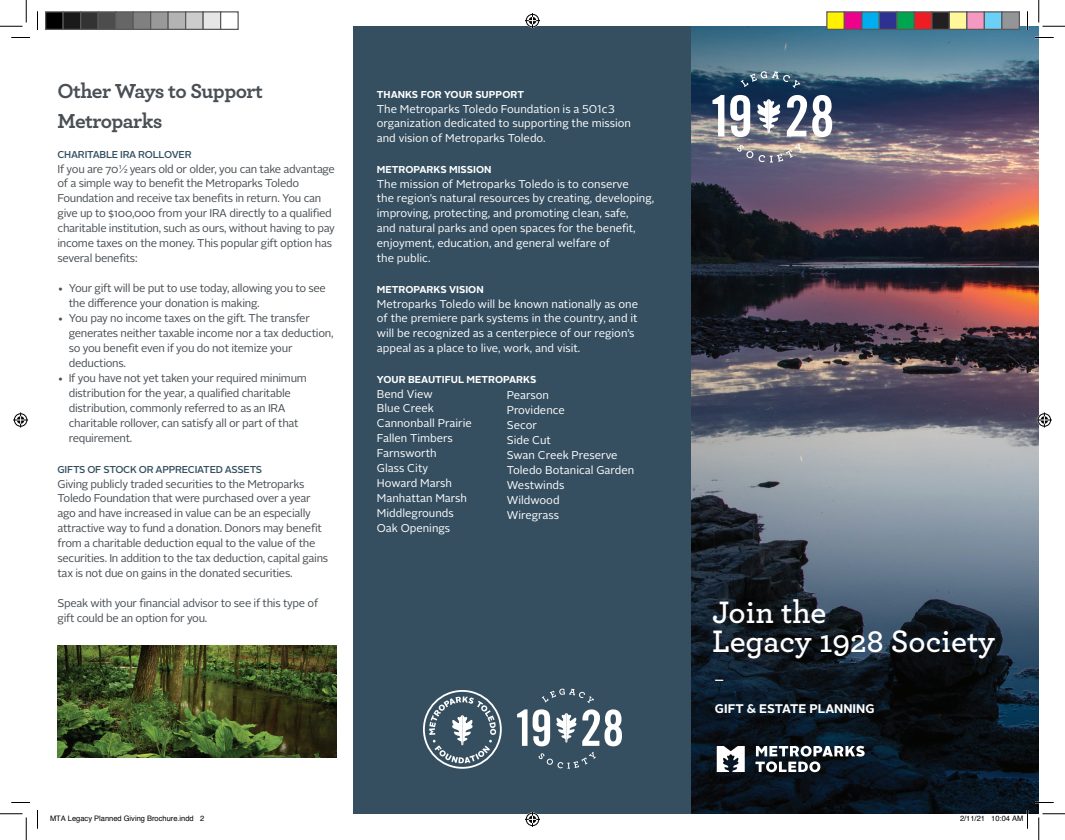
<style>
.page{position:relative;width:1065px;height:840px;background:#fff}
.page>*{position:absolute;margin:0;border:0;box-sizing:border-box;transform-origin:0 0}
.t1{font:600 32.5px/30px "Archer";color:#fff}
.t2{font:700 21.25px/30px "Archer";letter-spacing:-.025em;color:#494f54}
.t3{font:700 12.5px "Alright Sans";color:#fff}
.t4{font:11.25px/15px "Alright Sans";letter-spacing:-.025em;color:#494f54}
.t5{font:11.25px/15px "Alright Sans";color:#fff}
.t6{font:700 10px "Alright Sans";color:#fff}
.t7{font:500 10px "Alright Sans";letter-spacing:-.025em;color:#344f60}
.t8{font:7.5px "Helvetica";color:#000}
</style>
<div class="page">
<img style="left:691px;top:26px;width:348px;height:787px">
<div style="left:354px;top:26px;width:337px;height:788px;background:#354f60"></div>
<svg style="left:787px;top:95px;width:45px;height:42px"></svg>
<svg style="left:730px;top:95px;width:20px;height:42px"></svg>
<svg style="left:712px;top:95px;width:12px;height:42px"></svg>
<svg style="left:757px;top:99px;width:24px;height:34px"></svg>
<svg style="left:737px;top:143px;width:65px;height:20px"></svg>
<svg style="left:741px;top:71px;width:60px;height:17px"></svg>
<svg style="left:755px;top:746px;width:110px;height:26px"></svg>
<svg style="left:717px;top:746px;width:28px;height:26px"></svg>
<div style="left:423px;top:690px;width:79px;height:79px;border:2px solid #fff;border-radius:50%"></div>
<svg style="left:429px;top:696px;width:67px;height:67px"></svg>
<svg style="left:517px;top:709px;width:33px;height:37px"></svg>
<svg style="left:556px;top:709px;width:66px;height:37px"></svg>
<svg style="left:538px;top:752px;width:58px;height:17px"></svg>
<svg style="left:542px;top:689px;width:52px;height:14px"></svg>
<img style="left:58px;top:645px;width:278px;height:113px">
<svg style="left:11px;top:37px;width:19px;height:1px"></svg>
<svg style="left:1035px;top:37px;width:19px;height:1px"></svg>
<svg style="left:11px;top:802px;width:19px;height:1px"></svg>
<svg style="left:1035px;top:802px;width:19px;height:1px"></svg>
<svg style="left:37px;top:11px;width:1px;height:19px"></svg>
<svg style="left:37px;top:810px;width:1px;height:19px"></svg>
<svg style="left:1027px;top:11px;width:1px;height:19px"></svg>
<svg style="left:0;top:0;width:27px;height:27px"></svg>
<svg style="left:0;top:814px;width:27px;height:26px"></svg>
<svg style="left:1039px;top:0;width:26px;height:27px"></svg>
<svg style="left:1039px;top:814px;width:26px;height:26px"></svg>
<svg style="left:525px;top:13px;width:15px;height:15px"></svg>
<svg style="left:525px;top:812px;width:15px;height:15px"></svg>
<svg style="left:13px;top:412px;width:15px;height:16px"></svg>
<svg style="left:1037px;top:412px;width:15px;height:16px"></svg>
<div style="left:46px;top:12px;width:17px;height:17px;background:#000"></div>
<div style="left:45px;top:11px;width:19px;height:19px;border:1px solid #595959"></div>
<div style="left:63px;top:12px;width:18px;height:17px;background:#1a1a1a"></div>
<div style="left:62px;top:11px;width:19px;height:19px;border:1px solid #595959"></div>
<div style="left:81px;top:12px;width:17px;height:17px;background:#333"></div>
<div style="left:80px;top:11px;width:19px;height:19px;border:1px solid #595959"></div>
<div style="left:98px;top:12px;width:18px;height:17px;background:#4d4d4d"></div>
<div style="left:98px;top:11px;width:18px;height:19px;border:1px solid #595959"></div>
<div style="left:116px;top:12px;width:17px;height:17px;background:#666"></div>
<div style="left:115px;top:11px;width:19px;height:19px;border:1px solid #595959"></div>
<div style="left:133px;top:12px;width:18px;height:17px;background:#808080"></div>
<div style="left:132px;top:11px;width:19px;height:19px;border:1px solid #595959"></div>
<div style="left:151px;top:12px;width:17px;height:17px;background:#999"></div>
<div style="left:150px;top:11px;width:19px;height:19px;border:1px solid #595959"></div>
<div style="left:168px;top:12px;width:18px;height:17px;background:#b3b3b3"></div>
<div style="left:168px;top:11px;width:18px;height:19px;border:1px solid #595959"></div>
<div style="left:186px;top:12px;width:17px;height:17px;background:#ccc"></div>
<div style="left:185px;top:11px;width:19px;height:19px;border:1px solid #595959"></div>
<div style="left:203px;top:12px;width:18px;height:17px;background:#e6e6e6"></div>
<div style="left:202px;top:11px;width:19px;height:19px;border:1px solid #595959"></div>
<div style="left:220px;top:11px;width:19px;height:19px;border:1px solid #595959"></div>
<div style="left:827px;top:12px;width:17px;height:17px;background:#fff101"></div>
<div style="left:826px;top:11px;width:19px;height:19px;border:1px solid #595959"></div>
<div style="left:844px;top:12px;width:18px;height:17px;background:#ed028c"></div>
<div style="left:844px;top:11px;width:18px;height:19px;border:1px solid #595959"></div>
<div style="left:862px;top:12px;width:17px;height:17px;background:#00aeef"></div>
<div style="left:861px;top:11px;width:19px;height:19px;border:1px solid #595959"></div>
<div style="left:879px;top:12px;width:18px;height:17px;background:#2e3092"></div>
<div style="left:879px;top:11px;width:19px;height:19px;border:1px solid #595959"></div>
<div style="left:897px;top:12px;width:17px;height:17px;background:#00a54f"></div>
<div style="left:896px;top:11px;width:19px;height:19px;border:1px solid #595959"></div>
<div style="left:914px;top:12px;width:18px;height:17px;background:#ee1d23"></div>
<div style="left:914px;top:11px;width:18px;height:19px;border:1px solid #595959"></div>
<div style="left:932px;top:12px;width:17px;height:17px;background:#231f20"></div>
<div style="left:931px;top:11px;width:19px;height:19px;border:1px solid #595959"></div>
<div style="left:949px;top:12px;width:18px;height:17px;background:#fff79a"></div>
<div style="left:949px;top:11px;width:19px;height:19px;border:1px solid #595959"></div>
<div style="left:967px;top:12px;width:17px;height:17px;background:#f499c2"></div>
<div style="left:966px;top:11px;width:19px;height:19px;border:1px solid #595959"></div>
<div style="left:984px;top:12px;width:18px;height:17px;background:#6bcff6"></div>
<div style="left:984px;top:11px;width:18px;height:19px;border:1px solid #595959"></div>
<div style="left:1002px;top:12px;width:17px;height:17px;background:#939598"></div>
<div style="left:1001px;top:11px;width:19px;height:19px;border:1px solid #595959"></div>
<svg style="left:991px;top:810px;width:37px;height:19px"></svg>
<h2 class="t2" style="left:58px;top:74px;width:207px">Other Ways to Support<br>Metroparks</h2>
<p class="t7" style="left:58px;top:147px;width:69px">CHARITABLE IRA</p>
<p class="t7" style="left:138px;top:147px;width:55px">ROLLOVER</p>
<p class="t4" style="left:58px;top:161px;width:279px">If you are 70½ years old or older, you can take advantage of a simple way to benefit the Metroparks Toledo Foundation and receive tax benefits in return. You can give up to $100,000 from your IRA directly to a qualified charitable institution, such as ours, without having to pay income taxes on the money. This popular gift option has several benefits:</p>
<p class="t4" style="left:69px;top:281px;width:259px;text-indent:-11px">• Your gift will be put to use today, allowing you to see the difference your donation is making.</p>
<p class="t4" style="left:69px;top:311px;width:266px;text-indent:-11px">• You pay no income taxes on the gift. The transfer generates neither taxable income nor a tax deduction, so you benefit even if you do not itemize your deductions.</p>
<p class="t4" style="left:69px;top:371px;width:240px;text-indent:-11px">• If you have not yet taken your required minimum distribution for the year, a qualified charitable distribution, commonly referred to as an IRA charitable rollover, can satisfy all or part of that requirement.</p>
<p class="t7" style="left:58px;top:462px;width:106px">GIFTS OF STOCK OR APP</p>
<p class="t7" style="left:175px;top:462px;width:88px">RECIATED ASSETS</p>
<p class="t4" style="left:58px;top:476px;width:272px">Giving publicly traded securities to the Metroparks Toledo Foundation that were purchased over a year ago and have increased in value can be an especially attractive way to fund a donation. Donors may benefit from a charitable deduction equal to the value of the securities. In addition to the tax deduction, capital gains tax is not due on gains in the donated securities.</p>
<p class="t4" style="left:58px;top:596px;width:262px">Speak with your financial advisor to see if this type of gift could be an option for you.</p>
<p class="t6" style="left:377px;top:87px;width:148px">THAN KS FOR YOUR SUPPORT</p>
<p class="t5" style="left:377px;top:101px;width:256px">The Metroparks Toledo Foundation is a 501c3 organization dedicated to supporting the mission and vision of Metroparks Toledo.</p>
<p class="t6" style="left:377px;top:162px;width:87px">METROPARKS MISSI</p>
<p class="t6" style="left:476px;top:162px;width:16px">ON</p>
<p class="t5" style="left:377px;top:176px;width:279px">The mission of Metroparks Toledo is to conserve<br>the region’s natural resources by creating, developing, improving, protecting, and promoting clean, safe,<br>and natural parks and open spaces for the benefit, enjoyment, education, and general welfare of<br>the public.</p>
<p class="t6" style="left:377px;top:282px;width:107px">METROPARKS VISION</p>
<p class="t5" style="left:377px;top:296px;width:263px">Metroparks Toledo will be known nationally as one of the premiere park systems in the country, and it will be recognized as a centerpiece of our region’s appeal as a place to live, work, and visit.</p>
<p class="t6" style="left:377px;top:372px;width:160px">YOUR BEAUTIFUL METROPARKS</p>
<p class="t5" style="left:377px;top:386px;width:96px">Bend View<br>Blue Creek<br>Cannonball Prairie<br>Fallen Timbers<br>Farnsworth<br>Glass City<br>Howard Marsh<br>Manhattan Marsh<br>Middlegrounds<br>Oak Openings</p>
<p class="t5" style="left:507px;top:388px;width:129px">Pearson<br>Providence<br>Secor<br>Side Cut<br>Swan Creek Preserve<br>Toledo Botanical Garden<br>Westwinds<br>Wildwood<br>Wiregrass</p>
<h1 class="t1" style="left:712px;top:595px;width:284px">Join the<br>Legacy 1928 Society</h1>
<p class="t6" style="left:715px;top:672px;width:11px">—</p>
<p class="t3" style="left:715px;top:699px;width:160px">GIFT &amp; ESTATE PLANNING</p>
<p class="t8" style="left:50px;top:813px;width:156px">MTA Legacy Planned Giving Brochure.indd 2</p>
<p class="t8" style="left:960px;top:813px;width:65px">2/11/21 10:04 AM</p>
</div>
